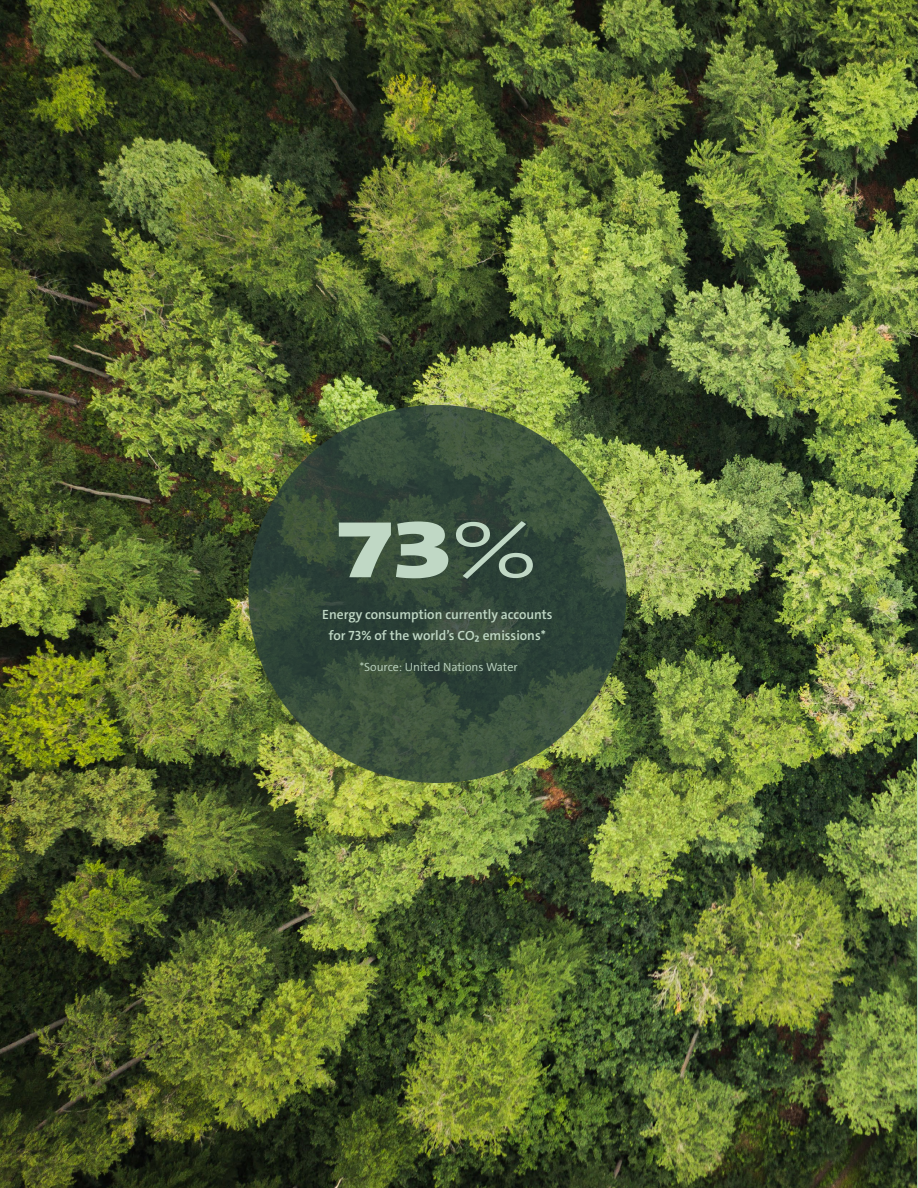
<style>
.page{position:relative;width:918px;height:1188px;background:#fff}
.page>*{position:absolute;margin:0;border:0;box-sizing:border-box;transform-origin:0 0}
.t1{font:900 81px "Grundfos The Sans Extd";color:#c0d8c5}
.t2{font:600 13.5px "Grundfos The Sans";color:#c0d8c5}
.t3{font:300 12px "Grundfos The Sans";color:#c0d8c5}
.s1{font-weight:300}
</style>
<div class="page">
<img style="left:0;top:0;width:918px;height:1188px">
<svg style="left:248px;top:405px;width:378px;height:378px;background:#354a3a"></svg>
<p class="t1" style="left:337px;top:498px;width:202px">73<span class="s1">%</span></p>
<p class="t2" style="left:322px;top:606px;width:232px">Energy consumption currently accounts</p>
<p class="t2" style="left:329px;top:627px;width:218px">for 73% of the world’s CO₂ emissions*</p>
<p class="t3" style="left:360px;top:660px;width:160px">*Source: United Nations Water</p>
</div>
